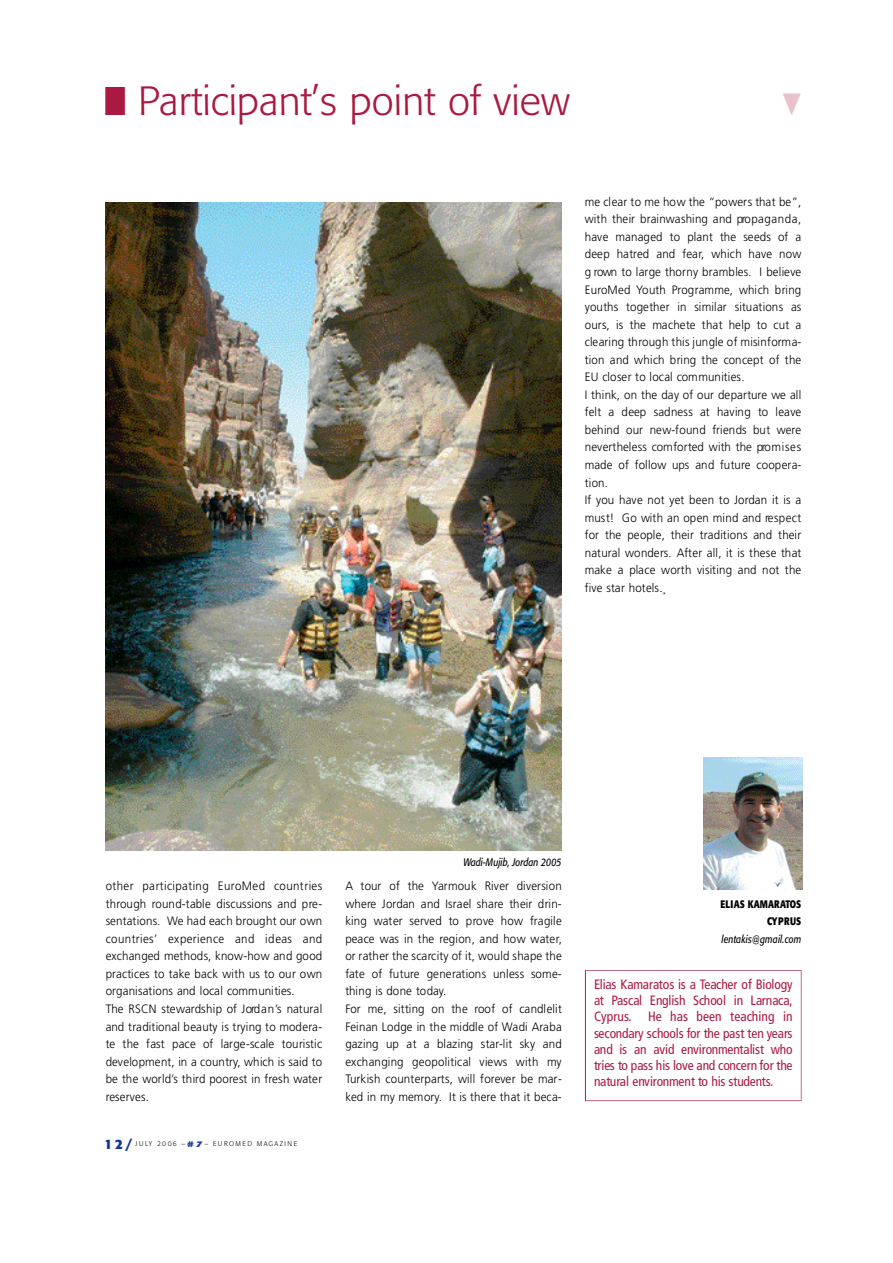
<style>
.page{position:relative;width:893px;height:1263px;background:#fff}
.page>*{position:absolute;margin:0;border:0;box-sizing:border-box;transform-origin:0 0}
.t1{font:300 40.5px "Formata";color:#aa1941}
.t2{font:condensed 13.5px/16.2px "Frutiger";color:#aa1941;text-align:justify}
.t3{font:300 12.15px/17.5px "Frutiger";color:#000;scale:.95 1}
.t4{font:italic 10.8px "Formata";color:#000;scale:.8 1}
.t5{font:700 10.8px/17.5px "Formata";letter-spacing:.025em;color:#000;text-align:right;scale:.8 1}
.t6{font:300 6.75px "Formata";letter-spacing:.2em;color:#000}
.s1{font-weight:700;font-size:13.5px;color:#13349d}
.s2{font-weight:700;font-style:italic;font-size:8.1px;color:#13349d}
</style>
<div class="page">
<img style="left:704px;top:758px;width:98px;height:132px">
<svg style="left:585px;top:970px;width:216px;height:131px"></svg>
<img style="left:105px;top:202px;width:456px;height:648px">
<h1 class="t1" style="left:104px;top:83px;width:467px">■ Participant’s point of view</h1>
<p class="t3" style="left:585px;top:194px;width:229px">me clear to me how the “powers that be”, with their brainwashing and pro p a g a n d a , have managed to plant the seeds of a deep hatred and fear, which have now g rown to large thorny brambles. I believe E u roMed Youth Programme, which bring youths together in similar situations as ours, is the machete that help to cut a clearing through this jungle of misinforma&shy;tion and which bring the concept of the EU closer to local communities.<br>I think, on the day of our departure we all felt a deep sadness at having to leave behind our new-found friends but were nevertheless comforted with the pro m i s e s made of follow ups and future coopera&shy;tio n .<br>If you have not yet been to Jordan it is a must! Go with an open mind and re s p e c t for the people, their traditions and their natural wonders. After all, it is these that make a place worth visiting and not the five star hotels.¸</p>
<p class="t4" style="left:463px;top:857px;width:124px">Wadi-Mujib, Jordan 2005</p>
<p class="t3" style="left:106px;top:878px;width:229px">other participating EuroMed countries th rough round-table discussions and pre&shy;sentations. We had each brought our own countries’ experience and ideas and exchanged methods, know-how and good practices to take back with us to our own organisations and local communities.<br>The RSCN stewardship of Jord a n ’s natural and traditional beauty is trying to modera&shy;te the fast pace of large-scale touristic development, in a country, which is said to be the world’s third poorest in fresh water re s e rv e s .</p>
<p class="t3" style="left:345px;top:878px;width:229px">A tour of the Yarmouk River diversion w h e re Jordan and Israel share their drin&shy;king water served to prove how fragile peace was in the region, and how water, or rather the scarcity of it, would shape the fate of future generations unless some&shy;thing is done today.<br>For me, sitting on the roof of candlelit Feinan Lodge in the middle of Wadi Araba gazing up at a blazing star-lit sky and exchanging geopolitical views with my Turkish counterparts, will forever be mar&shy;ked in my memory. It is there that it beca-</p>
<p class="t6" style="left:104px;top:1141px;width:194px"><span class="s1">1 2/</span> JULY 2006 –<span class="s2"># 7</span>– EUR O MED MAG AZ INE</p>
<p class="t5" style="left:720px;top:896px;width:103px">ELIAS KAMARATO S<br>CY PRUS</p>
<p class="t4" style="left:721px;top:934px;width:101px">le n ta k is @ g m a il.c o m</p>
<p class="t2" style="left:594px;top:977px;width:200px">Elias Kamaratos is a Teacher of Biology at Pascal English School in Larnaca, C y p ru s. He has been teaching in secondary schools for the past ten years and is an avid environmentalist who tries to pass his love and concern for the natural environment to his students.</p>
</div>
